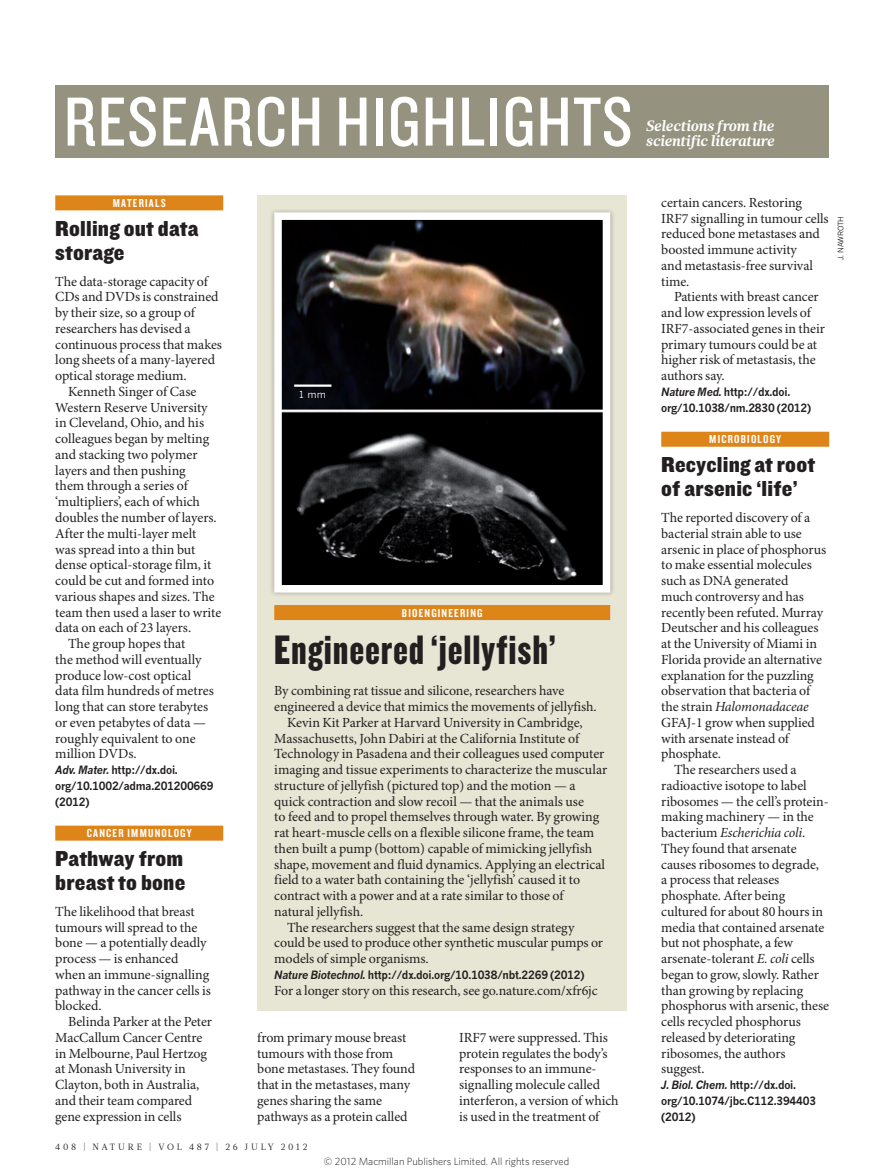
<style>
.page{position:relative;width:893px;height:1174px;background:#fff}
.page>*{position:absolute;margin:0;border:0;box-sizing:border-box;transform-origin:0 0}
.SECTION_HEADING_BOXE{font:72px "Knockout 29 Junior Ltweight";letter-spacing:.02em;color:#fff}
.BRIEFS_BOX_HEAD{font:42.75px "Knockout 69 Full Liteweight";letter-spacing:.02em;color:#231f20}
.RES_HIGH_HEAD_15{font:22.5px/23.7px "Knockout 71 Full Middlewt";letter-spacing:.01em;color:#231f20}
.t1{font:italic 700 15px/15px "Glosa Math";letter-spacing:-.005em;color:#fff}
.BODY_TEXT_R_L_INDENT{font:13.95px/15.8px "Minion Pro";letter-spacing:-.005em;color:#231f20}
.BODY_TEXT_R_L_1ST_PA{font:13.95px/15.8px "Minion Pro";letter-spacing:-.005em;color:#231f20}
.BRIEFS_SUBJECT_STRAP{font:12px "Knockout 49 Liteweight";letter-spacing:.1em;color:#fff}
.BRIEFS_PAPER{font:700 11.25px/15.8px "News Gothic MTOT";letter-spacing:-.02em;color:#231f20;scale:.95 1}
.t2{font:300 10.5px "Whitney";color:#231f20}
.t3{font:9.75px "News Gothic MTOT";color:#fff}
.t4{font:9px "Glosa Math";letter-spacing:.3em;color:#231f20}
.PIC_CREDIT{font:7.5px "News Gothic MTOT";color:#231f20}
.s1{font-style:italic}
</style>
<div class="page">
<div style="left:257px;top:195px;width:370px;height:815px;background:#e7e5d4"></div>
<div style="left:269px;top:208px;width:345px;height:389px;background:#231f20;opacity:.25"></div>
<img style="left:283px;top:409px;width:318px;height:174px">
<img style="left:283px;top:221px;width:318px;height:188px">
<hr style="left:294px;top:384px;width:37px;height:3px;background:#fff">
<div style="left:274px;top:212px;width:336px;height:380px;border:8px solid #fff"></div>
<div style="left:274px;top:605px;width:336px;height:15px;background:#dd8519"></div>
<div style="left:661px;top:432px;width:168px;height:15px;background:#dd8519"></div>
<div style="left:55px;top:195px;width:168px;height:15px;background:#dd8519"></div>
<div style="left:55px;top:825px;width:168px;height:15px;background:#dd8519"></div>
<div style="left:55px;top:85px;width:774px;height:72px;background:#95937f"></div>
<p class="SECTION_HEADING_BOXE" style="left:64px;top:75px;width:570px">RESEARCH HIGHLIGHTS</p>
<p class="t1" style="left:646px;top:118px;width:130px">Selections from the scientific literature</p>
<p class="BRIEFS_SUBJECT_STRAP" style="left:113px;top:195px;width:54px">MATERIALS</p>
<p class="RES_HIGH_HEAD_15" style="left:55px;top:216px;width:145px">Rolling out data storage</p>
<p class="BODY_TEXT_R_L_1ST_PA" style="left:55px;top:274px;width:168px">The data-storage capacity of<br>CDs and DVDs is constrained by their size, so a group of researchers has devised a continuous process that makes long sheets of a many-layered optical storage medium.</p>
<p class="BODY_TEXT_R_L_INDENT" style="left:55px;top:384px;width:167px;text-indent:13px">Kenneth Singer of Case<br>Western Reserve University in Cleveland, Ohio, and his colleagues began by melting and stacking two polymer layers and then pushing<br>them through a series of ‘multipliers’, each of which doubles the number of layers.<br>After the multi-layer melt<br>was spread into a thin but dense optical-storage film, it could be cut and formed into various shapes and sizes. The team then used a laser to write data on each of 23 layers.</p>
<p class="BODY_TEXT_R_L_INDENT" style="left:55px;top:636px;width:160px;text-indent:13px">The group hopes that<br>the method will eventually produce low-cost optical data film hundreds of metres long that can store terabytes or even petabytes of data — roughly equivalent to one million DVDs.</p>
<p class="BRIEFS_PAPER" style="left:55px;top:762px;width:168px"><span class="s1">Adv. Mater.</span> http://dx.doi. org/10.1002/adma.201200669 (2012)</p>
<p class="BRIEFS_SUBJECT_STRAP" style="left:87px;top:825px;width:106px">CANCER IMMUNOLOGY</p>
<p class="RES_HIGH_HEAD_15" style="left:55px;top:846px;width:132px">Pathway from breast to bone</p>
<p class="BODY_TEXT_R_L_1ST_PA" style="left:55px;top:904px;width:157px">The likelihood that breast tumours will spread to the bone — a potentially deadly process — is enhanced when an immune-signalling pathway in the cancer cells is blocked.</p>
<p class="BODY_TEXT_R_L_INDENT" style="left:55px;top:1014px;width:158px;text-indent:13px">Belinda Parker at the Peter<br>MacCallum Cancer Centre in Melbourne, Paul Hertzog at Monash University in<br>Clayton, both in Australia, and their team compared gene expression in cells</p>
<p class="t3" style="left:298px;top:388px;width:29px">1 mm</p>
<p class="BRIEFS_SUBJECT_STRAP" style="left:402px;top:605px;width:82px">BIOENGINEERING</p>
<p class="BRIEFS_BOX_HEAD" style="left:274px;top:623px;width:283px">Engineered ‘jellyfish’</p>
<p class="BODY_TEXT_R_L_1ST_PA" style="left:274px;top:683px;width:324px">By combining rat tissue and silicone, researchers have engineered a device that mimics the movements of jellyfish.</p>
<p class="BODY_TEXT_R_L_INDENT" style="left:274px;top:715px;width:334px;text-indent:13px">Kevin Kit Parker at Harvard University in Cambridge, Massachusetts, John Dabiri at the California Institute of Technology in Pasadena and their colleagues used computer imaging and tissue experiments to characterize the muscular structure of jellyfish (pictured top) and the motion — a quick contraction and slow recoil — that the animals use<br>to feed and to propel themselves through water. By growing rat heart-muscle cells on a flexible silicone frame, the team then built a pump (bottom) capable of mimicking jellyfish shape, movement and fluid dynamics. Applying an electrical field to a water bath containing the ‘jellyfish’ caused it to contract with a power and at a rate similar to those of<br>natural jellyfish.</p>
<p class="BODY_TEXT_R_L_INDENT" style="left:274px;top:920px;width:330px;text-indent:13px">The researchers suggest that the same design strategy could be used to produce other synthetic muscular pumps or models of simple organisms.</p>
<p class="BRIEFS_PAPER" style="left:274px;top:966px;width:328px"><span class="s1">Nature Biotechnol.</span> http://dx.doi.org/10.1038/nbt.2269 (2012)</p>
<p class="BODY_TEXT_R_L_1ST_PA" style="left:274px;top:983px;width:325px">For a longer story on this research, see go.nature.com/xfr6jc</p>
<p class="BODY_TEXT_R_L_INDENT" style="left:257px;top:1030px;width:159px">from primary mouse breast tumours with those from bone metastases. They found that in the metastases, many genes sharing the same pathways as a protein called</p>
<p class="BODY_TEXT_R_L_INDENT" style="left:459px;top:1030px;width:161px">IRF7 were suppressed. This protein regulates the body’s responses to an immune&shy;signalling molecule called interferon, a version of which is used in the treatment of</p>
<p class="t4" style="left:55px;top:1141px;width:254px">408 | NATURE | VOL 487 | 26 JULY 2012</p>
<p class="t2" style="left:324px;top:1154px;width:247px">© 2012 Macmillan Publishers Limited. All rights reserved</p>
<p class="BODY_TEXT_R_L_INDENT" style="left:661px;top:195px;width:169px">certain cancers. Restoring<br>IRF7 signalling in tumour cells reduced bone metastases and boosted immune activity<br>and metastasis-free survival time.</p>
<p class="BODY_TEXT_R_L_INDENT" style="left:661px;top:290px;width:165px;text-indent:13px">Patients with breast cancer and low expression levels of<br>IRF7-associated genes in their primary tumours could be at higher risk of metastasis, the authors say.</p>
<p class="BRIEFS_PAPER" style="left:661px;top:384px;width:159px"><span class="s1">Nature Med.</span> http://dx.doi. org/10.1038/nm.2830 (2012)</p>
<p class="BRIEFS_SUBJECT_STRAP" style="left:709px;top:431px;width:73px">MICROBIOLOGY</p>
<p class="RES_HIGH_HEAD_15" style="left:661px;top:452px;width:155px">Recycling at root of arsenic ‘life’</p>
<p class="BODY_TEXT_R_L_1ST_PA" style="left:661px;top:510px;width:166px">The reported discovery of a bacterial strain able to use arsenic in place of phosphorus to make essential molecules such as DNA generated<br>much controversy and has recently been refuted. Murray<br>Deutscher and his colleagues at the University of Miami in<br>Florida provide an alternative explanation for the puzzling observation that bacteria of the strain <span class="s1">Halomonadaceae<br></span>GFAJ-1 grow when supplied with arsenate instead of phosphate.</p>
<p class="BODY_TEXT_R_L_INDENT" style="left:661px;top:762px;width:169px;text-indent:13px">The researchers used a radioactive isotope to label ribosomes — the cell’s protein&shy;making machinery — in the bacterium <span class="s1">Escherichia coli</span>.<br>They found that arsenate causes ribosomes to degrade,<br>a process that releases phosphate. After being cultured for about 80 hours in media that contained arsenate but not phosphate, a few arsenate-tolerant <span class="s1">E. coli</span> cells began to grow, slowly. Rather than growing by replacing phosphorus with arsenic, these cells recycled phosphorus released by deteriorating ribosomes, the authors suggest.</p>
<p class="BRIEFS_PAPER" style="left:661px;top:1077px;width:165px"><span class="s1">J. Biol. Chem.</span> http://dx.doi. org/10.1074/jbc.C112.394403 (2012)</p>
<p class="PIC_CREDIT" style="left:836px;top:260px;width:46px;rotate:-90deg">J. NAWROTH</p>
</div>
